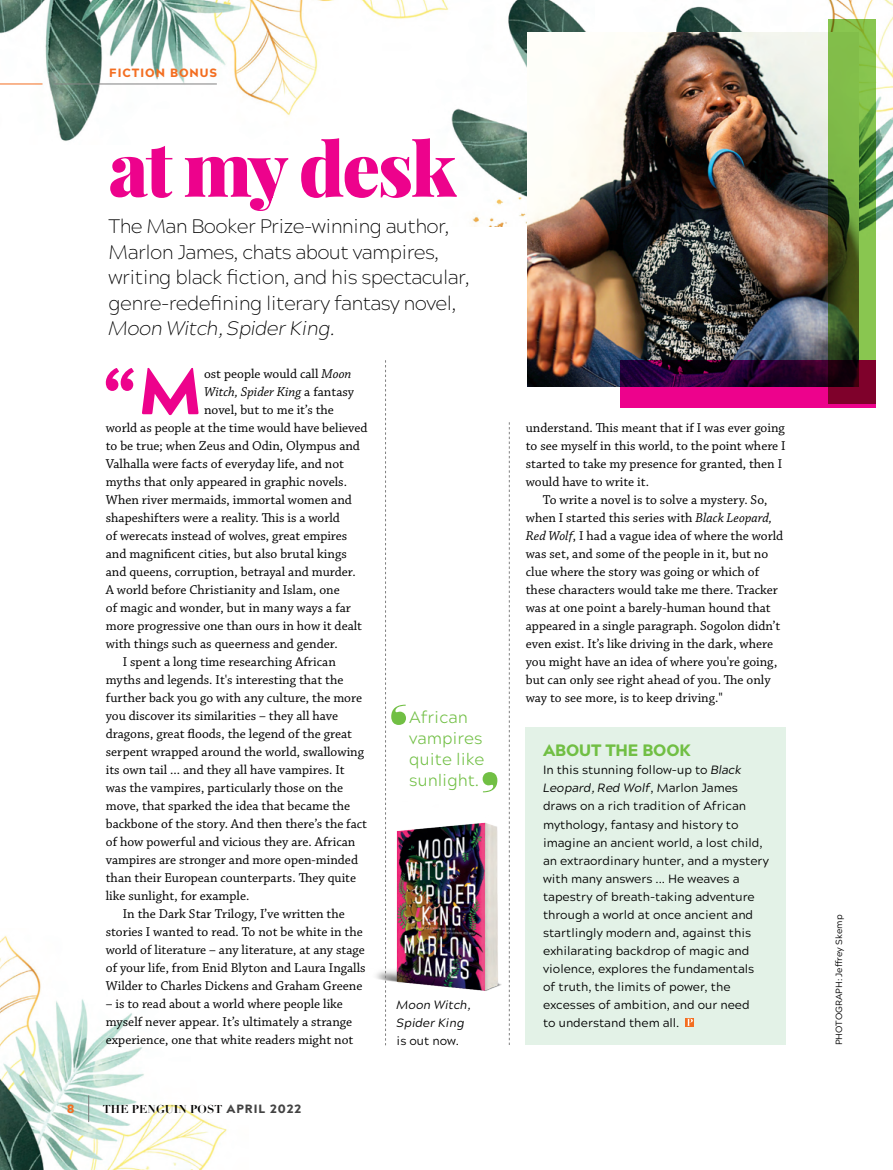
<style>
.page{position:relative;width:893px;height:1170px;background:#fff}
.page>*{position:absolute;margin:0;border:0;box-sizing:border-box;transform-origin:0 0}
.t1{font:75px "Playfair Display";letter-spacing:-.03em;color:#ed028c}
.t2{font:900 64.95px "Acherus Grotesque";color:#ed028c}
.t3{font:200 19.5px/25.5px "Acherus Grotesque";letter-spacing:-.03em;color:#000}
.t4{font:italic 200 19.5px "Acherus Grotesque";letter-spacing:-.03em;color:#000}
.t5{font:300 16.5px/21px "Acherus Grotesque";color:#71bf44}
.t6{font:900 16.5px "Acherus Grotesque";letter-spacing:-.01em;color:#71bf44}
.t7{font:13.5px/18px "Chaparral Pro";color:#000}
.t8{font:italic 13.5px "Chaparral Pro";color:#000}
.t9{font:12px/18px "Acherus Grotesque";color:#000}
.t10{font:italic 12px/18px "Acherus Grotesque";color:#000}
.t11{font:900 12px "Acherus Grotesque";letter-spacing:.08em;color:#f36e21}
.t12{font:700 11.25px "Didot LH";letter-spacing:.01em;color:#000}
.t13{font:9px "Acherus Grotesque";color:#000}
.s1{font-style:italic}
.s2{font-style:normal}
.s3{font-family:"Acherus Grotesque";font-weight:900;font-size:12px;color:#434343}
</style>
<div class="page">
<img style="left:462px;top:0;width:124px;height:226px">
<img style="left:676px;top:0;width:217px;height:239px">
<img style="left:376px;top:802px;width:133px;height:209px">
<img style="left:527px;top:32px;width:301px;height:354px">
<img style="left:0;top:0;width:469px;height:144px">
<img style="left:0;top:936px;width:227px;height:233px">
<svg style="left:828px;top:19px;width:47px;height:341px;background:#639238"></svg>
<svg style="left:620px;top:360px;width:255px;height:47px;background:#76004c"></svg>
<svg style="left:88px;top:1095px;width:1px;height:26px"></svg>
<hr style="left:0;top:84px;width:43px;height:1px;background:#f36e21">
<hr style="left:54px;top:84px;width:163px;height:1px;background:#808080">
<div style="left:525px;top:727px;width:261px;height:317px;background:#e3f2e7"></div>
<div style="left:685px;top:1017px;width:9px;height:9px;background:#f36e21"></div>
<svg style="left:687px;top:1018px;width:6px;height:7px"></svg>
<svg style="left:509px;top:422px;width:1px;height:622px"></svg>
<svg style="left:483px;top:772px;width:14px;height:20px"></svg>
<svg style="left:385px;top:360px;width:21px;height:685px"></svg>
<p class="t11" style="left:109px;top:62px;width:109px">FICTION BONUS</p>
<h1 class="t1" style="left:109px;top:110px;width:350px">at my desk</h1>
<h3 class="t3" style="left:109px;top:212px;width:363px">The Man Booker Prize-winning author, Marlon James, chats about vampires, writing black fiction, and his spectacular, genre-redefining literary fantasy novel,</h3>
<h3 class="t4" style="left:109px;top:312px;width:228px">Moon Witch, Spider King.</h3>
<h2 class="t2" style="left:103px;top:335px;width:100px">“M</h2>
<p class="t7" style="left:204px;top:365px;width:149px">ost people would call <span class="s1">Moon</span></p>
<p class="t8" style="left:204px;top:384px;width:152px">Witch, Spider King <span class="s2">a fantasy</span></p>
<p class="t7" style="left:204px;top:401px;width:131px">novel, but to me it’s the</p>
<p class="t7" style="left:106px;top:419px;width:263px">world as people at the time would have believed</p>
<p class="t7" style="left:106px;top:437px;width:256px">to be true; when Zeus and Odin, Olympus and</p>
<p class="t7" style="left:106px;top:455px;width:240px">Valhalla were facts of everyday life, and not</p>
<p class="t7" style="left:106px;top:473px;width:243px">myths that only appeared in graphic novels.</p>
<p class="t7" style="left:106px;top:491px;width:248px">When river mermaids, immortal women and</p>
<p class="t7" style="left:106px;top:509px;width:236px">shapeshifters were a reality. This is a world</p>
<p class="t7" style="left:106px;top:527px;width:243px">of werecats instead of wolves, great empires</p>
<p class="t7" style="left:106px;top:545px;width:242px">and magnificent cities, but also brutal kings</p>
<p class="t7" style="left:106px;top:563px;width:251px">and queens, corruption, betrayal and murder.</p>
<p class="t7" style="left:106px;top:581px;width:235px">A world before Christianity and Islam, one</p>
<p class="t7" style="left:106px;top:599px;width:247px">of magic and wonder, but in many ways a far</p>
<p class="t7" style="left:106px;top:617px;width:258px">more progressive one than ours in how it dealt</p>
<p class="t7" style="left:106px;top:635px;width:233px">with things such as queerness and gender.</p>
<p class="t7" style="left:123px;top:653px;width:215px">I spent a long time researching African</p>
<p class="t7" style="left:106px;top:671px;width:239px">myths and legends. It's interesting that the</p>
<p class="t7" style="left:106px;top:689px;width:258px">further back you go with any culture, the more</p>
<p class="t7" style="left:106px;top:707px;width:234px">you discover its similarities – they all have</p>
<p class="t7" style="left:106px;top:725px;width:248px">dragons, great floods, the legend of the great</p>
<p class="t7" style="left:106px;top:743px;width:260px">serpent wrapped around the world, swallowing</p>
<p class="t7" style="left:106px;top:761px;width:240px">its own tail ... and they all have vampires. It</p>
<p class="t7" style="left:106px;top:779px;width:239px">was the vampires, particularly those on the</p>
<p class="t7" style="left:106px;top:797px;width:246px">move, that sparked the idea that became the</p>
<p class="t7" style="left:106px;top:815px;width:263px">backbone of the story. And then there’s the fact</p>
<p class="t7" style="left:106px;top:833px;width:251px">of how powerful and vicious they are. African</p>
<p class="t7" style="left:106px;top:851px;width:254px">vampires are stronger and more open-minded</p>
<p class="t7" style="left:106px;top:869px;width:252px">than their European counterparts. They quite</p>
<p class="t7" style="left:106px;top:887px;width:145px">like sunlight, for example.</p>
<p class="t7" style="left:123px;top:905px;width:223px">In the Dark Star Trilogy, I’ve written the</p>
<p class="t7" style="left:106px;top:923px;width:258px">stories I wanted to read. To not be white in the</p>
<p class="t7" style="left:106px;top:941px;width:261px">world of literature – any literature, at any stage</p>
<p class="t7" style="left:106px;top:959px;width:261px">of your life, from Enid Blyton and Laura Ingalls</p>
<p class="t7" style="left:106px;top:977px;width:258px">Wilder to Charles Dickens and Graham Greene</p>
<p class="t7" style="left:106px;top:995px;width:249px">– is to read about a world where people like myself never appear. It’s ultimately a strange experience, one that white readers might not</p>
<p class="t11" style="left:67px;top:1098px;width:9px">8</p>
<p class="t12" style="left:103px;top:1101px;width:200px">THE PENGUIN POST <span class="s3">APRIL 2022</span></p>
<p class="t5" style="left:409px;top:706px;width:77px">African vampires quite like sunlight.</p>
<p class="t10" style="left:397px;top:994px;width:76px">Moon Witch,<br>Spider King</p>
<p class="t9" style="left:397px;top:1030px;width:64px">is out now.</p>
<p class="t7" style="left:526px;top:419px;width:261px">understand. This meant that if I was ever going to see myself in this world, to the point where I started to take my presence for granted, then I would have to write it.</p>
<p class="t7" style="left:526px;top:491px;width:259px;text-indent:17px">To write a novel is to solve a mystery. So, when I started this series with <span class="s1">Black Leopard, Red Wolf</span>, I had a vague idea of where the world was set, and some of the people in it, but no clue where the story was going or which of these characters would take me there. Tracker was at one point a barely-human hound that appeared in a single paragraph. Sogolon didn’t even exist. It’s like driving in the dark, where you might have an idea of where you're going, but can only see right ahead of you. The only way to see more, is to keep driving."</p>
<p class="t6" style="left:543px;top:736px;width:149px">ABOUT THE BOOK</p>
<p class="t9" style="left:543px;top:760px;width:228px">In this stunning follow-up to <span class="s1">Black Leopard, Red Wolf</span>, Marlon James draws on a rich tradition of African mythology, fantasy and history to imagine an ancient world, a lost child, an extraordinary hunter, and a mystery with many answers ... He weaves a tapestry of breath-taking adventure through a world at once ancient and startlingly modern and, against this exhilarating backdrop of magic and violence, explores the fundamentals of truth, the limits of power, the excesses of ambition, and our need<br>to understand them all.</p>
<p class="t13" style="left:831px;top:1045px;width:132px;rotate:-90deg">PHOTOGRAPH: Jeffrey Skemp</p>
</div>
